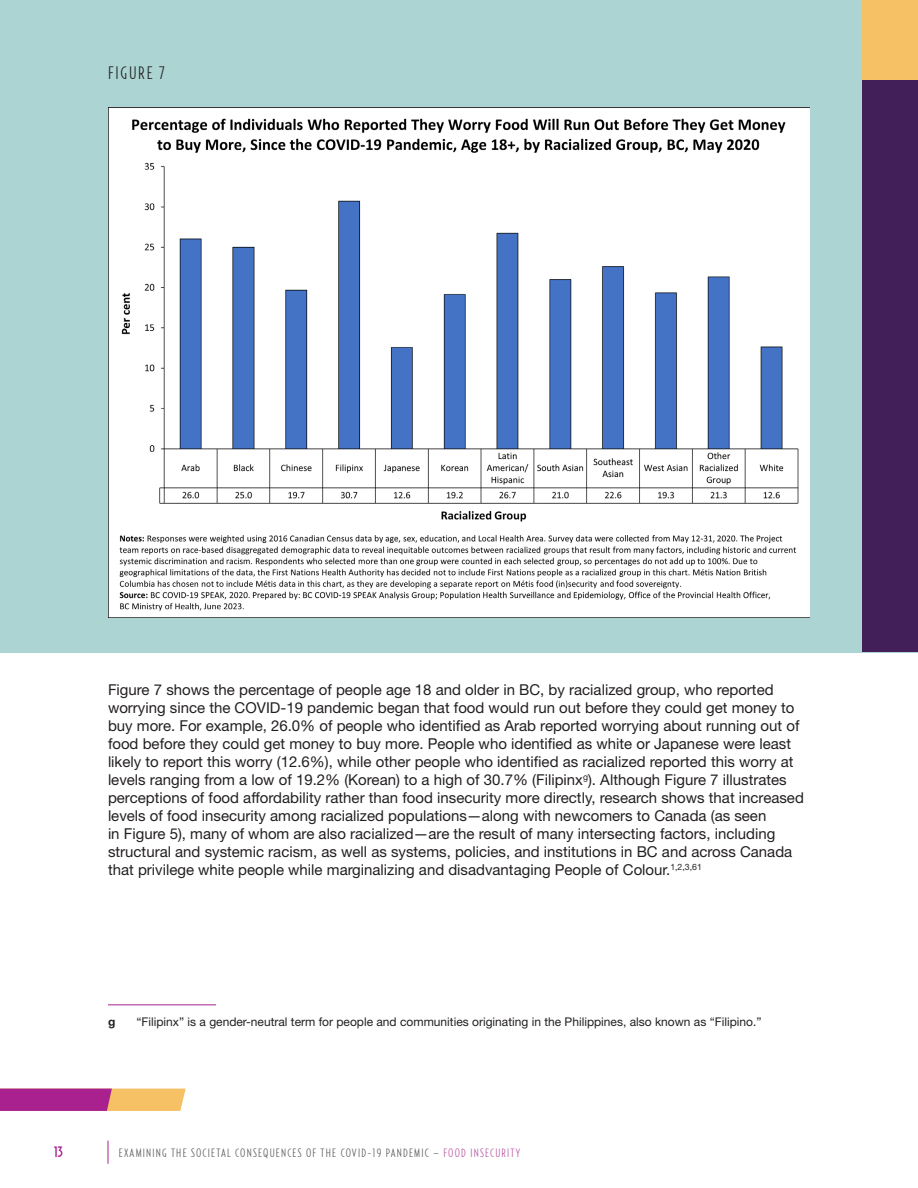
<style>
.page{position:relative;width:918px;height:1188px;background:#fff}
.page>*{position:absolute;margin:0;border:0;box-sizing:border-box;transform-origin:0 0}
.t1{font:300 18px "Relay Comp";color:#231f20}
.Body{font:15px/18px "Helvetica Neue LT Std";color:#231f20}
.t2{font:500 15px "Relay Comp";color:#a9218e}
.Endnotes{font:12px "Helvetica Neue LT Std";color:#231f20}
.t3{font:300 12px "Relay Comp";letter-spacing:.1em;color:#57585a}
.t4{font:300 12px "Relay Comp";color:#b554a1}
.Endnotes-2{font:700 12px "Helvetica Neue LT Std";color:#231f20}
.s1{color:#b554a1}
</style>
<div class="page">
<div style="left:0;top:0;width:918px;height:652px;background:#abd4d3"></div>
<svg style="left:0;top:1089px;width:186px;height:22px"></svg>
<svg style="left:108px;top:1141px;width:1px;height:23px"></svg>
<div style="left:862px;top:80px;width:56px;height:572px;background:#421f58"></div>
<div style="left:862px;top:0;width:56px;height:80px;background:#f6c064"></div>
<hr style="left:108px;top:1004px;width:108px;height:1px;background:#a9218e">
<img style="left:108px;top:108px;width:702px;height:510px">
<p class="t1" style="left:108px;top:62px;width:59px">FIGURE 7</p>
<p class="Body" style="left:108px;top:681px;width:697px">Figure 7 shows the percentage of people age 18 and older in BC, by racialized group, who reported worrying since the COVID-19 pandemic began that food would run out before they could get money to buy more. For example, 26.0% of people who identified as Arab reported worrying about running out of food before they could get money to buy more. People who identified as white or Japanese were least likely to report this worry (12.6%), while other people who identified as racialized reported this worry at levels ranging from a low of 19.2% (Korean) to a high of 30.7% (Filipinx<sup>g</sup>). Although Figure 7 illustrates perceptions of food affordability rather than food insecurity more directly, research shows that increased levels of food insecurity among racialized populations—along with newcomers to Canada (as seen<br>in Figure 5), many of whom are also racialized—are the result of many intersecting factors, including structural and systemic racism, as well as systems, policies, and institutions in BC and across Canada that privilege white people while marginalizing and disadvantaging People of Colour.<sup>1,2,3,61</sup></p>
<p class="Endnotes-2" style="left:108px;top:1014px;width:9px">g</p>
<p class="Endnotes" style="left:136px;top:1015px;width:627px">“Filipinx” is a gender-neutral term for people and communities originating in the Philippines, also known as “Filipino.”</p>
<p class="t2" style="left:54px;top:1143px;width:10px">13</p>
<p class="t3" style="left:119px;top:1146px;width:337px">EXAMINING THE SOCIETAL CONSEQUENCES OF THE COVID-19 PANDEMIC – <span class="s1">FOOD</span></p>
<p class="t4" style="left:470px;top:1146px;width:10px">INSECU</p>
<p class="t4" style="left:502px;top:1146px;width:20px">RITY</p>
</div>
